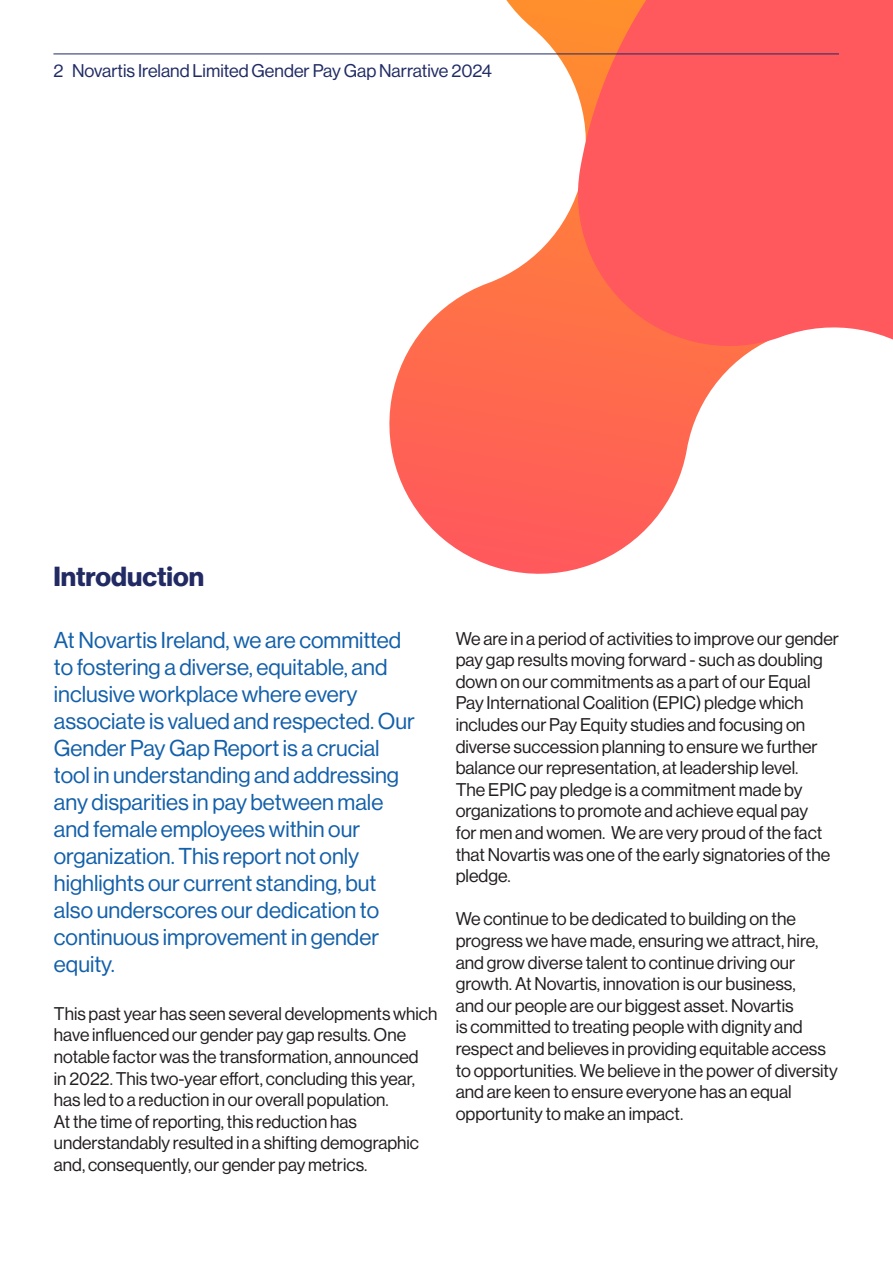
<style>
.page{position:relative;width:893px;height:1263px;background:#fff}
.page>*{position:absolute;margin:0;border:0;box-sizing:border-box;transform-origin:0 0}
.t1{font:700 27px "Volta Modern Display 75";color:#212a63}
.t2{font:22.5px/27px "Volta Modern Display 55 Roman";color:#1360aa}
.t3{font:18px/21.6px "Volta Modern Display 55 Roman";color:#231f20}
.t4{font:18px "Volta Modern Display 55 Roman";color:#202b64}
</style>
<div class="page">
<svg style="left:382px;top:0;width:192px;height:574px"></svg>
<svg style="left:574px;top:407px;width:127px;height:163px;fill:#ff6656"></svg>
<svg style="left:571px;top:0;width:322px;height:407px;background:#fe6d68"></svg>
<hr style="left:53px;top:54px;width:786px;height:1px;background:#202b64">
<p class="t4" style="left:53px;top:61px;width:440px">2 Novartis Ireland Limited Gender Pay Gap Narrative 2024</p>
<p class="t1" style="left:53px;top:560px;width:152px">Introduction</p>
<p class="t2" style="left:54px;top:627px;width:362px">At Novartis Ireland, we are committed to fostering a diverse, equitable, and inclusive workplace where every associate is valued and respected. Our Gender Pay Gap Report is a crucial tool in understanding and addressing any disparities in pay between male and female employees within our organization. This report not only highlights our current standing, but also underscores our dedication to continuous improvement in gender equity.</p>
<p class="t3" style="left:54px;top:1002px;width:385px">This past year has seen several developments which have influenced our gender pay gap results. One notable factor was the transformation, announced<br>in 2022. This two-year effort, concluding this year, has led to a reduction in our overall population.<br>At the time of reporting, this reduction has understandably resulted in a shifting demographic and, consequently, our gender pay metrics.</p>
<p class="t3" style="left:456px;top:627px;width:385px">We are in a period of activities to improve our gender pay gap results moving forward - such as doubling down on our commitments as a part of our Equal Pay International Coalition (EPIC) pledge which includes our Pay Equity studies and focusing on diverse succession planning to ensure we further balance our representation, at leadership level.<br>The EPIC pay pledge is a commitment made by organizations to promote and achieve equal pay<br>for men and women. We are very proud of the fact that Novartis was one of the early signatories of the pledge.</p>
<p class="t3" style="left:456px;top:908px;width:384px">We continue to be dedicated to building on the progress we have made, ensuring we attract, hire, and grow diverse talent to continue driving our growth. At Novartis, innovation is our business,<br>and our people are our biggest asset. Novartis<br>is committed to treating people with dignity and respect and believes in providing equitable access to opportunities. We believe in the power of diversity and are keen to ensure everyone has an equal opportunity to make an impact.</p>
</div>
